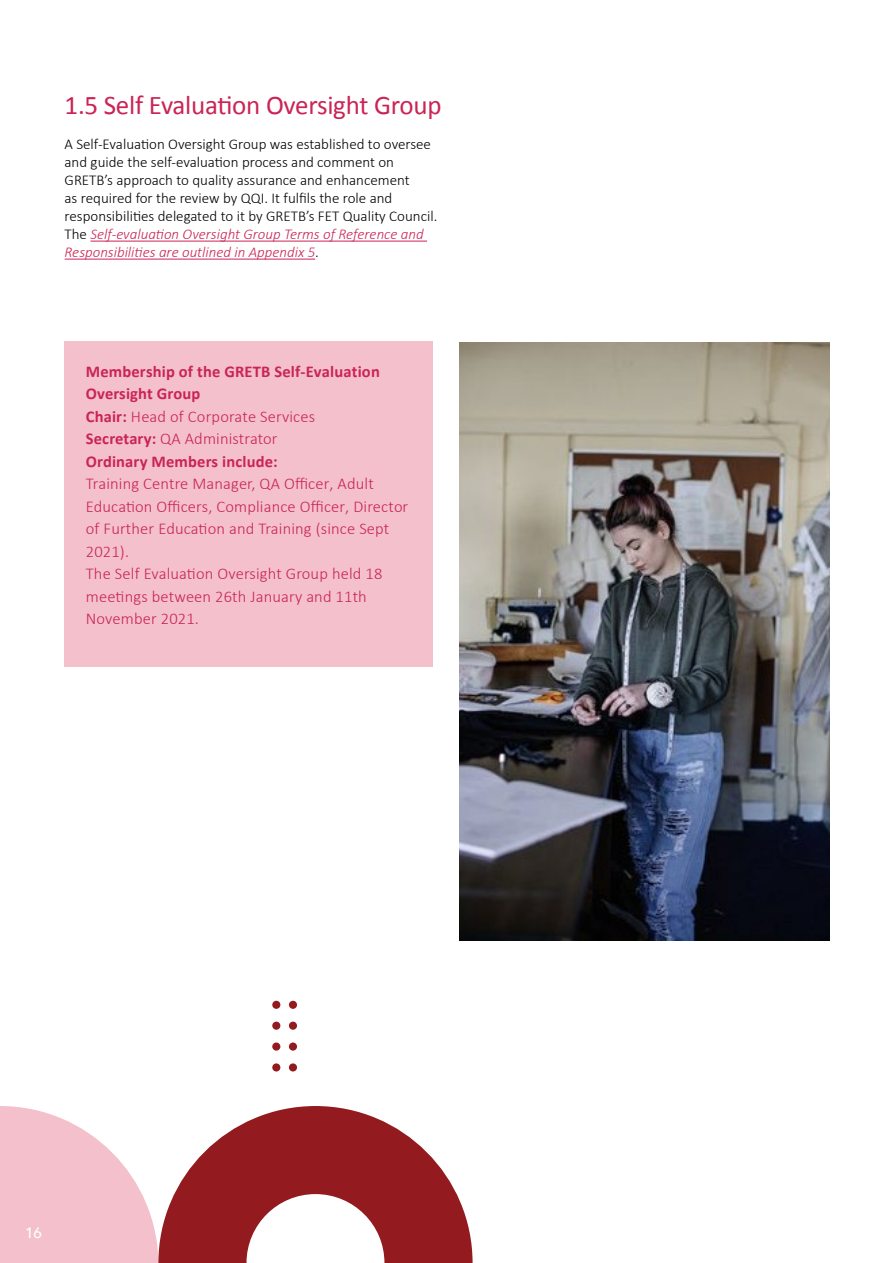
<style>
.page{position:relative;width:893px;height:1263px;background:#fff}
.page>*{position:absolute;margin:0;border:0;box-sizing:border-box;transform-origin:0 0}
.t1{font:27px "Calibri";letter-spacing:-.01em;color:#ca2455}
.t2{font:300 16.5px/22.5px "Calibri";letter-spacing:.01em;color:#ca2455}
.t3{font:700 16.5px/22.5px "Calibri";letter-spacing:.01em;color:#ca2455}
.t4{font:300 15px/18px "Calibri";color:#000}
.t5{font:500 15px "Avenir";color:#fff}
.s1{font-style:italic;color:#ca2455}
.s2{font-weight:300}
</style>
<div class="page">
<hr style="left:90px;top:241px;width:337px;height:1px;background:#ca2455">
<hr style="left:65px;top:259px;width:250px;height:1px;background:#ca2455">
<div style="left:65px;top:342px;width:368px;height:325px;background:#f3c0cb"></div>
<svg style="left:0;top:1106px;width:158px;height:157px"></svg>
<svg style="left:289px;top:1063px;width:8px;height:8px"></svg>
<div style="left:289px;top:1022px;width:8px;height:8px;background:#931a1e;border-radius:4px"></div>
<div style="left:289px;top:1042px;width:8px;height:9px;background:#931a1e;border-radius:4px"></div>
<svg style="left:289px;top:1001px;width:8px;height:8px"></svg>
<svg style="left:272px;top:1063px;width:8px;height:8px"></svg>
<div style="left:272px;top:1022px;width:8px;height:8px;background:#931a1e;border-radius:4px"></div>
<div style="left:272px;top:1042px;width:8px;height:9px;background:#931a1e;border-radius:4px"></div>
<svg style="left:272px;top:1001px;width:8px;height:8px"></svg>
<svg style="left:158px;top:1106px;width:315px;height:157px;fill:#931a1e"></svg>
<img style="left:459px;top:342px;width:370px;height:598px">
<h1 class="t1" style="left:65px;top:88px;width:378px">1.5 Self Evaluation Oversight Group</h1>
<p class="t4" style="left:65px;top:135px;width:374px">A Self-Evaluation Oversight Group was established to oversee and guide the self-evaluation process and comment on GRETB’s approach to quality assurance and enhancement<br>as required for the review by QQI. It fulfils the role and responsibilities delegated to it by GRETB’s FET Quality Council.<br>The <span class="s1">Self-evaluation Oversight Group Terms of Reference and Responsibilities are outlined in Appendix 5</span>.</p>
<p class="t3" style="left:86px;top:359px;width:295px">Membership of the GRETB Self-Evaluation<br>Oversight Group<br>Chair: <span class="s2">Head of Corporate Services<br></span>Secretary: <span class="s2">QA Administrator<br></span>Ordinary Members include:</p>
<p class="t2" style="left:86px;top:472px;width:324px">Training Centre Manager, QA Officer, Adult Education Officers, Compliance Officer, Director of Further Education and Training (since Sept 2021).<br>The Self Evaluation Oversight Group held 18 meetings between 26th January and 11th November 2021.</p>
<p class="t5" style="left:25px;top:1219px;width:18px">16</p>
</div>
